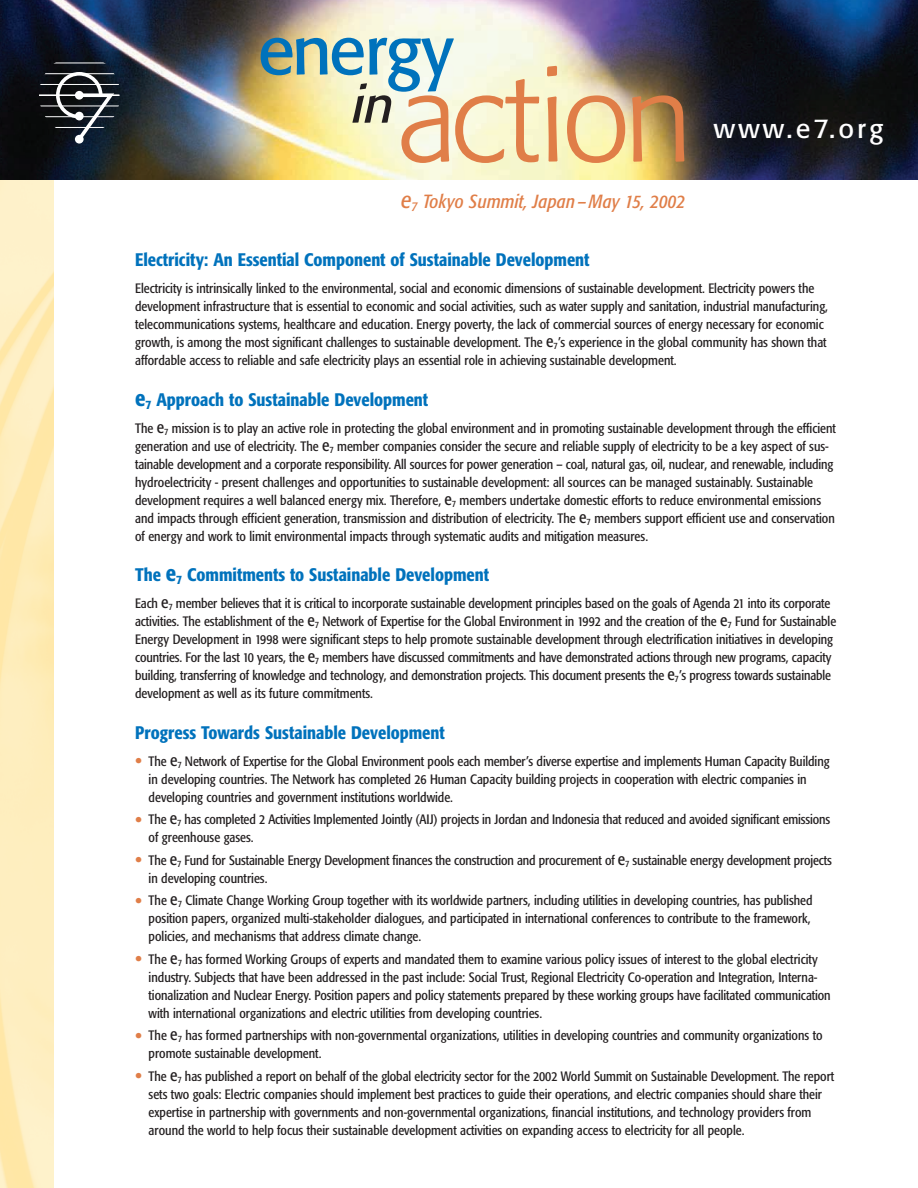
<style>
.page{position:relative;width:918px;height:1188px;background:#fff}
.page>*{position:absolute;margin:0;border:0;box-sizing:border-box;transform-origin:0 0}
.t1{font:300 126px "Formata";letter-spacing:-.03em;color:#e07e48}
.t2{font:69px "Formata";letter-spacing:-.025em;color:#0072bc}
.t3{font:italic 51.3px "Formata";color:#231f20}
.t4{font:27px "Formata";letter-spacing:.115em;color:#fff}
.t5{font:italic condensed 18.9px "Formata";letter-spacing:.01em;color:#e07e48}
.t6{font:500 condensed 18px "Formata";color:#0072bc}
.t7{font:condensed 13.5px/18px "Formata";color:#231f20}
.s1{font-size:23.55px}
.s2{font-size:16.8px}
.s3{font-size:22.5px}
.s4{font-size:21px;color:#e07e48}
</style>
<div class="page">
<img style="left:0;top:180px;width:54px;height:1008px">
<img style="left:0;top:0;width:918px;height:180px">
<svg style="left:39px;top:62px;width:81px;height:82px;background:#373d43"></svg>
<h2 class="t2" style="left:258px;top:19px;width:197px">energy</h2>
<h1 class="t1" style="left:397px;top:61px;width:297px">action</h1>
<h3 class="t3" style="left:353px;top:82px;width:43px">in</h3>
<h3 class="t5" style="left:401px;top:194px;width:286px"><span class="s1">e</span><sub>7</sub> Tokyo Summit, Japan – May 15, 2002</h3>
<h3 class="t4" style="left:714px;top:116px;width:171px">www.e7.org</h3>
<h3 class="t6" style="left:135px;top:253px;width:456px">Electricity: An Essential Component of Sustainable Development</h3>
<p class="t7" style="left:135px;top:281px;width:694px">Electricity is intrinsically linked to the environmental, social and economic dimensions of sustainable development. Electricity powers the development infrastructure that is essential to economic and social activities, such as water supply and sanitation, industrial manufacturing, telecommunications systems, healthcare and education. Energy poverty, the lack of commercial sources of energy necessary for economic growth, is among the most significant challenges to sustainable development. The <span class="s2">e</span><sub>7</sub>’s experience in the global community has shown that affordable access to reliable and safe electricity plays an essential role in achieving sustainable development.</p>
<h3 class="t6" style="left:135px;top:392px;width:295px"><span class="s3">e</span><sub>7</sub> Approach to Sustainable Development</h3>
<p class="t7" style="left:135px;top:420px;width:702px">The <span class="s2">e</span><sub>7</sub> mission is to play an active role in protecting the global environment and in promoting sustainable development through the efficient generation and use of electricity. The <span class="s2">e</span><sub>7</sub> member companies consider the secure and reliable supply of electricity to be a key aspect of sus&shy;tainable development and a corporate responsibility. All sources for power generation – coal, natural gas, oil, nuclear, and renewable, including hydroelectricity - present challenges and opportunities to sustainable development: all sources can be managed sustainably. Sustainable development requires a well balanced energy mix. Therefore, <span class="s2">e</span><sub>7</sub> members undertake domestic efforts to reduce environmental emissions and impacts through efficient generation, transmission and distribution of electricity. The <span class="s2">e</span><sub>7</sub> members support efficient use and conservation of energy and work to limit environmental impacts through systematic audits and mitigation measures.</p>
<h3 class="t6" style="left:135px;top:568px;width:355px">The <span class="s3">e</span><sub>7</sub> Commitments to Sustainable Development</h3>
<p class="t7" style="left:135px;top:596px;width:703px">Each <span class="s2">e</span><sub>7</sub> member believes that it is critical to incorporate sustainable development principles based on the goals of Agenda 21 into its corporate activities. The establishment of the <span class="s2">e</span><sub>7</sub> Network of Expertise for the Global Environment in 1992 and the creation of the <span class="s2">e</span><sub>7</sub> Fund for Sustainable Energy Development in 1998 were significant steps to help promote sustainable development through electrification initiatives in developing countries. For the last 10 years, the <span class="s2">e</span><sub>7</sub> members have discussed commitments and have demonstrated actions through new programs, capacity building, transferring of knowledge and technology, and demonstration projects. This document presents the <span class="s2">e</span><sub>7</sub>’s progress towards sustainable development as well as its future commitments.</p>
<h3 class="t6" style="left:135px;top:725px;width:311px">Progress Towards Sustainable Development</h3>
<p class="t7" style="left:149px;top:753px;width:683px;text-indent:-13px"><span class="s4">•</span> The <span class="s2">e</span><sub>7</sub> Network of Expertise for the Global Environment pools each member’s diverse expertise and implements Human Capacity Building in developing countries. The Network has completed 26 Human Capacity building projects in cooperation with electric companies in developing countries and government institutions worldwide.</p>
<p class="t7" style="left:149px;top:812px;width:683px;text-indent:-14px"><span class="s4">•</span> The <span class="s2">e</span><sub>7</sub> has completed 2 Activities Implemented Jointly (AIJ) projects in Jordan and Indonesia that reduced and avoided significant emissions of greenhouse gases.</p>
<p class="t7" style="left:149px;top:852px;width:685px;text-indent:-13px"><span class="s4">•</span> The <span class="s2">e</span><sub>7</sub> Fund for Sustainable Energy Development finances the construction and procurement of <span class="s2">e</span><sub>7</sub> sustainable energy development projects in developing countries.</p>
<p class="t7" style="left:149px;top:893px;width:666px;text-indent:-13px"><span class="s4">•</span> The <span class="s2">e</span><sub>7</sub> Climate Change Working Group together with its worldwide partners, including utilities in developing countries, has published position papers, organized multi-stakeholder dialogues, and participated in international conferences to contribute to the framework, policies, and mechanisms that address climate change.</p>
<p class="t7" style="left:149px;top:951px;width:684px;text-indent:-13px"><span class="s4">•</span> The <span class="s2">e</span><sub>7</sub> has formed Working Groups of experts and mandated them to examine various policy issues of interest to the global electricity industry. Subjects that have been addressed in the past include: Social Trust, Regional Electricity Co-operation and Integration, Interna&shy;tionalization and Nuclear Energy. Position papers and policy statements prepared by these working groups have facilitated communication with international organizations and electric utilities from developing countries.</p>
<p class="t7" style="left:149px;top:1028px;width:675px;text-indent:-13px"><span class="s4">•</span> The <span class="s2">e</span><sub>7</sub> has formed partnerships with non-governmental organizations, utilities in developing countries and community organizations to promote sustainable development.</p>
<p class="t7" style="left:149px;top:1068px;width:687px;text-indent:-14px"><span class="s4">•</span> The <span class="s2">e</span><sub>7</sub> has published a report on behalf of the global electricity sector for the 2002 World Summit on Sustainable Development. The report sets two goals: Electric companies should implement best practices to guide their operations, and electric companies should share their expertise in partnership with governments and non-governmental organizations, financial institutions, and technology providers from around the world to help focus their sustainable development activities on expanding access to electricity for all people.</p>
</div>
